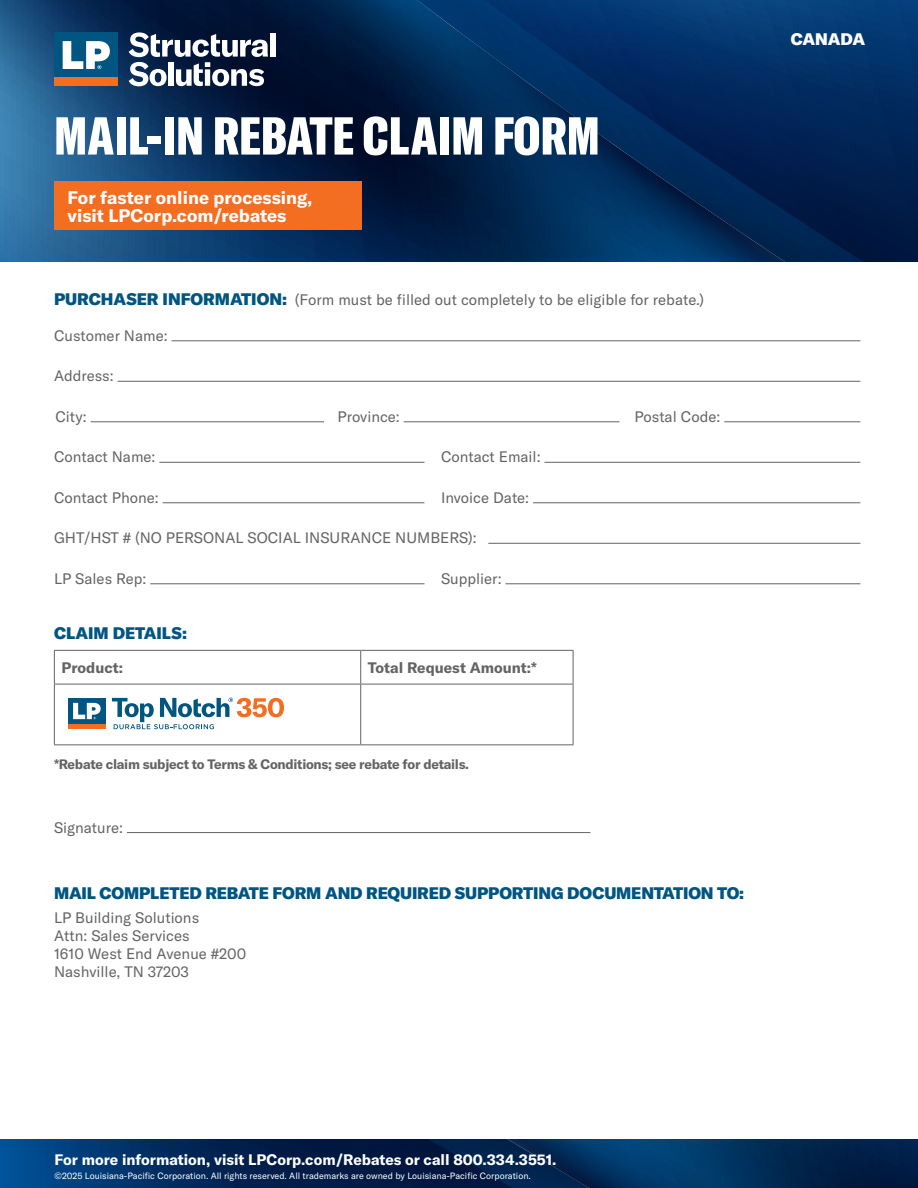
<style>
.page{position:relative;width:918px;height:1188px;background:#fff}
.page>*{position:absolute;margin:0;border:0;box-sizing:border-box;transform-origin:0 0}
.t1{font:900 extra-condensed 52.5px "GT America";color:#fff}
.t2{font:700 18px/18px "GT America";color:#fff}
.t3{font:900 16.5px "GT America";letter-spacing:-.01em;color:#005581}
.t4{font:900 16.5px "GT America";color:#fff}
.t5{font:15px/18px "GT America";color:#636466}
.t6{font:700 15px "GT America";color:#fff}
.t7{font:700 15px "GT America";color:#636466}
.t8{font:700 13.5px "GT America";letter-spacing:-.02em;color:#636466}
.t9{font:9px "GT America";color:#fff}
.s1{font-weight:900;font-size:16.5px;color:#005581}
</style>
<div class="page">
<svg style="left:0;top:1140px;width:918px;height:48px;background:#002a58"></svg>
<svg style="left:0;top:0;width:918px;height:261px;background:#062e5c"></svg>
<hr style="left:171px;top:340px;width:689px;height:1px;background:#636466">
<hr style="left:118px;top:381px;width:742px;height:1px;background:#636466">
<hr style="left:91px;top:421px;width:233px;height:1px;background:#636466">
<hr style="left:404px;top:421px;width:216px;height:1px;background:#636466">
<hr style="left:724px;top:421px;width:136px;height:1px;background:#636466">
<hr style="left:159px;top:462px;width:266px;height:1px;background:#636466">
<hr style="left:544px;top:462px;width:316px;height:1px;background:#636466">
<hr style="left:163px;top:502px;width:262px;height:1px;background:#636466">
<hr style="left:533px;top:502px;width:327px;height:1px;background:#636466">
<hr style="left:488px;top:543px;width:372px;height:1px;background:#636466">
<hr style="left:150px;top:583px;width:275px;height:1px;background:#636466">
<hr style="left:505px;top:583px;width:355px;height:1px;background:#636466">
<div style="left:54px;top:182px;width:308px;height:48px;background:#f36e21"></div>
<hr style="left:127px;top:832px;width:463px;height:1px;background:#636466">
<hr style="left:54px;top:650px;width:307px;height:1px;background:#636466">
<hr style="left:54px;top:651px;width:1px;height:33px;background:#636466">
<hr style="left:361px;top:650px;width:212px;height:1px;background:#636466">
<hr style="left:360px;top:651px;width:1px;height:33px;background:#636466">
<hr style="left:573px;top:651px;width:1px;height:33px;background:#636466">
<hr style="left:573px;top:684px;width:1px;height:60px;background:#636466">
<div style="left:54px;top:32px;width:64px;height:46px;background:#005581"></div>
<div style="left:54px;top:78px;width:64px;height:8px;background:#f36e21"></div>
<svg style="left:63px;top:41px;width:47px;height:28px"></svg>
<div style="left:270px;top:33px;width:6px;height:24px;background:#fff"></div>
<svg style="left:129px;top:32px;width:139px;height:54px"></svg>
<svg style="left:54px;top:684px;width:519px;height:61px"></svg>
<h1 class="t1" style="left:54px;top:104px;width:547px">MAIL-IN REBATE CLAIM FORM</h1>
<p class="t2" style="left:68px;top:188px;width:246px">For faster online processing, visit LPCorp.com/rebates</p>
<p class="t5" style="left:54px;top:291px;width:652px"><span class="s1">PURCHASER INFORMATION:</span> (Form must be filled out completely to be eligible for rebate.)</p>
<p class="t5" style="left:54px;top:327px;width:115px">Customer Name:</p>
<p class="t5" style="left:54px;top:367px;width:61px">Address:</p>
<p class="t5" style="left:56px;top:408px;width:33px">City:</p>
<p class="t5" style="left:338px;top:408px;width:64px">Province:</p>
<p class="t5" style="left:634px;top:408px;width:87px">Postal Code:</p>
<p class="t5" style="left:54px;top:448px;width:103px">Contact Name:</p>
<p class="t5" style="left:441px;top:448px;width:101px">Contact Email:</p>
<p class="t5" style="left:54px;top:489px;width:106px">Contact Phone:</p>
<p class="t5" style="left:441px;top:489px;width:90px">Invoice Date:</p>
<p class="t5" style="left:54px;top:529px;width:424px">GHT/HST # (NO PERSONAL SOCIAL INSURANCE NUMBERS):</p>
<p class="t5" style="left:54px;top:570px;width:94px">LP Sales Rep:</p>
<p class="t5" style="left:441px;top:570px;width:62px">Supplier:</p>
<p class="t3" style="left:54px;top:623px;width:135px">CLAIM DETAILS:</p>
<p class="t7" style="left:62px;top:658px;width:63px">Product:</p>
<p class="t7" style="left:368px;top:658px;width:170px">Total Request Amount:*</p>
<p class="t8" style="left:54px;top:756px;width:417px">*Rebate claim subject to Terms &amp; Conditions; see rebate for details.</p>
<p class="t5" style="left:54px;top:818px;width:71px">Signature:</p>
<p class="t3" style="left:54px;top:882px;width:692px">MAIL COMPLETED REBATE FORM AND REQUIRED SUPPORTING DOCUMENTATION TO:</p>
<p class="t5" style="left:54px;top:909px;width:194px">LP Building Solutions<br>Attn: Sales Services<br>1610 West End Avenue #200<br>Nashville, TN 37203</p>
<p class="t4" style="left:791px;top:29px;width:76px">CANADA</p>
<p class="t6" style="left:55px;top:1150px;width:504px">For more information, visit LPCorp.com/Rebates or call 800.334.3551.</p>
<p class="t9" style="left:55px;top:1171px;width:478px">©2025 Louisiana-Pacific Corporation. All rights reserved. All trademarks are owned by Louisiana-Pacific Corporation.</p>
</div>
